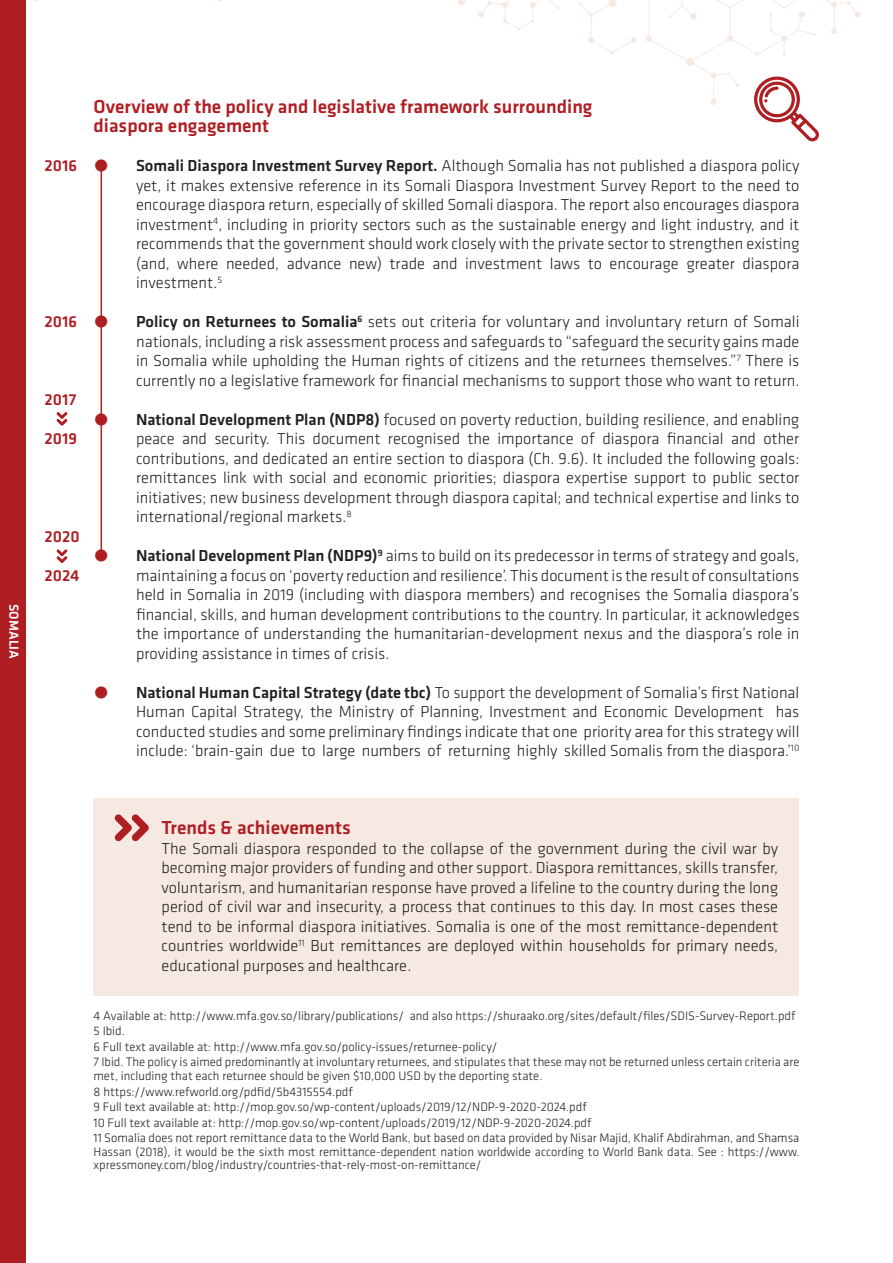
<style>
.page{position:relative;width:893px;height:1263px;background:#fff}
.page>*{position:absolute;margin:0;border:0;box-sizing:border-box;transform-origin:0 0}
.Subheading{font:500 19.5px "Klavika";color:#af1e22}
.t1{font:300 16.5px/19.5px "Klavika";color:#231f20;text-align:justify}
.t2{font:500 16.5px "Klavika";color:#af1e22}
.t3{font:500 13.5px "Klavika";color:#fff}
.Footnote{font:300 12.75px/13.5px "Klavika";color:#231f20}
.s1{font-weight:700;font-size:45px;color:#af1e22}
.s2{font-weight:500}
</style>
<div class="page">
<div style="left:0;top:0;width:26px;height:1263px;background:#af1e22"></div>
<svg style="left:578px;top:0;width:59px;height:55px"></svg>
<svg style="left:457px;top:0;width:102px;height:30px"></svg>
<div style="left:94px;top:798px;width:705px;height:62px;background:#f6e9e2"></div>
<div style="left:94px;top:820px;width:705px;height:176px;background:#f6e9e2"></div>
<svg style="left:646px;top:0;width:215px;height:141px"></svg>
<svg style="left:57px;top:412px;width:10px;height:14px"></svg>
<svg style="left:57px;top:549px;width:10px;height:14px"></svg>
<hr style="left:101px;top:165px;width:1px;height:392px;background:#af1e22">
<svg style="left:114px;top:814px;width:35px;height:27px"></svg>
<p class="t3" style="left:23px;top:604px;width:56px;rotate:90deg">SOMALIA</p>
<p class="t2" style="left:45px;top:154px;width:34px">2016</p>
<p class="t2" style="left:45px;top:310px;width:34px">2016</p>
<p class="t2" style="left:45px;top:388px;width:33px">2017</p>
<p class="t2" style="left:45px;top:427px;width:34px">2019</p>
<p class="t2" style="left:45px;top:525px;width:36px">2020</p>
<p class="t2" style="left:45px;top:564px;width:36px">2024</p>
<p class="Subheading" style="left:94px;top:93px;width:500px">Overview of the policy and legislative framework surrounding</p>
<p class="Subheading" style="left:94px;top:112px;width:177px">diaspora engagement</p>
<p class="t1" style="left:136px;top:156px;width:665px;text-indent:-43px"><span class="s1">•</span> <span class="s2">Somali Diaspora Investment Survey Report.</span> Although Somalia has not published a diaspora policy yet, it makes extensive reference in its Somali Diaspora Investment Survey Report to the need to encourage diaspora return, especially of skilled Somali diaspora. The report also encourages diaspora investment<sup>4</sup>, including in priority sectors such as the sustainable energy and light industry, and it recommends that the government should work closely with the private sector to strengthen existing (and, where needed, advance new) trade and investment laws to encourage greater diaspora investment.<sup>5</sup></p>
<p class="t1" style="left:136px;top:312px;width:665px;text-indent:-43px"><span class="s1">•</span> <span class="s2">Policy on Returnees to Somalia</span><sup>6</sup> sets out criteria for voluntary and involuntary return of Somali nationals, including a risk assessment process and safeguards to “safeguard the security gains made in Somalia while upholding the Human rights of citizens and the returnees themselves.”<sup>7</sup> There is currently no a legislative framework for financial mechanisms to support those who want to return.</p>
<p class="t1" style="left:136px;top:409px;width:665px;text-indent:-43px"><span class="s1">•</span> <span class="s2">National Development Plan (NDP8)</span> focused on poverty reduction, building resilience, and enabling peace and security. This document recognised the importance of diaspora financial and other contributions, and dedicated an entire section to diaspora (Ch. 9.6). It included the following goals: remittances link with social and economic priorities; diaspora expertise support to public sector initiatives; new business development through diaspora capital; and technical expertise and links to international/regional markets.<sup>8</sup></p>
<p class="t1" style="left:136px;top:546px;width:665px;text-indent:-43px"><span class="s1">•</span> <span class="s2">National Development Plan (NDP9)</span><sup>9</sup> aims to build on its predecessor in terms of strategy and goals, maintaining a focus on ‘poverty reduction and resilience’. This document is the result of consultations held in Somalia in 2019 (including with diaspora members) and recognises the Somalia diaspora’s financial, skills, and human development contributions to the country. In particular, it acknowledges the importance of understanding the humanitarian-development nexus and the diaspora’s role in providing assistance in times of crisis.</p>
<p class="t1" style="left:136px;top:682px;width:665px;text-indent:-43px"><span class="s1">•</span> <span class="s2">National Human Capital Strategy (date tbc)</span> To support the development of Somalia’s first National Human Capital Strategy, the Ministry of Planning, Investment and Economic Development has conducted studies and some preliminary findings indicate that one priority area for this strategy will include: ‘brain-gain due to large numbers of returning highly skilled Somalis from the diaspora.’<sup>10</sup></p>
<p class="Subheading" style="left:162px;top:814px;width:191px">Trends &amp; achievements</p>
<p class="t1" style="left:162px;top:838px;width:618px">The Somali diaspora responded to the collapse of the government during the civil war by becoming major providers of funding and other support. Diaspora remittances, skills transfer, voluntarism, and humanitarian response have proved a lifeline to the country during the long period of civil war and insecurity, a process that continues to this day. In most cases these tend to be informal diaspora initiatives. Somalia is one of the most remittance-dependent countries worldwide<sup>11</sup> But remittances are deployed within households for primary needs, educational purposes and healthcare.</p>
<p class="Footnote" style="left:94px;top:1008px;width:703px">4 Available at: http://www.mfa.gov.so/library/publications/ and also https://shuraako.org/sites/default/files/SDIS-Survey-Report.pdf</p>
<p class="Footnote" style="left:94px;top:1024px;width:33px">5 Ibid.</p>
<p class="Footnote" style="left:94px;top:1040px;width:405px">6 Full text available at: http://www.mfa.gov.so/policy-issues/returnee-policy/</p>
<p class="Footnote" style="left:94px;top:1055px;width:707px">7 Ibid. The policy is aimed predominantly at involuntary returnees, and stipulates that these may not be returned unless certain criteria are met, including that each returnee should be given $10,000 USD by the deporting state.</p>
<p class="Footnote" style="left:94px;top:1084px;width:261px">8 https://www.refworld.org/pdfid/5b4315554.pdf</p>
<p class="Footnote" style="left:94px;top:1100px;width:495px">9 Full text available at: http://mop.gov.so/wp-content/uploads/2019/12/NDP-9-2020-2024.pdf</p>
<p class="Footnote" style="left:94px;top:1116px;width:500px">10 Full text available at: http://mop.gov.so/wp-content/uploads/2019/12/NDP-9-2020-2024.pdf</p>
<p class="Footnote" style="left:94px;top:1131px;width:707px;text-align:justify">11 Somalia does not report remittance data to the World Bank, but based on data provided by Nisar Majid, Khalif Abdirahman, and Shamsa Hassan (2018), it would be the sixth most remittance-dependent nation worldwide according to World Bank data. See : https://www. xpressmoney.com/blog/industry/countries-that-rely-most-on-remittance/</p>
</div>
